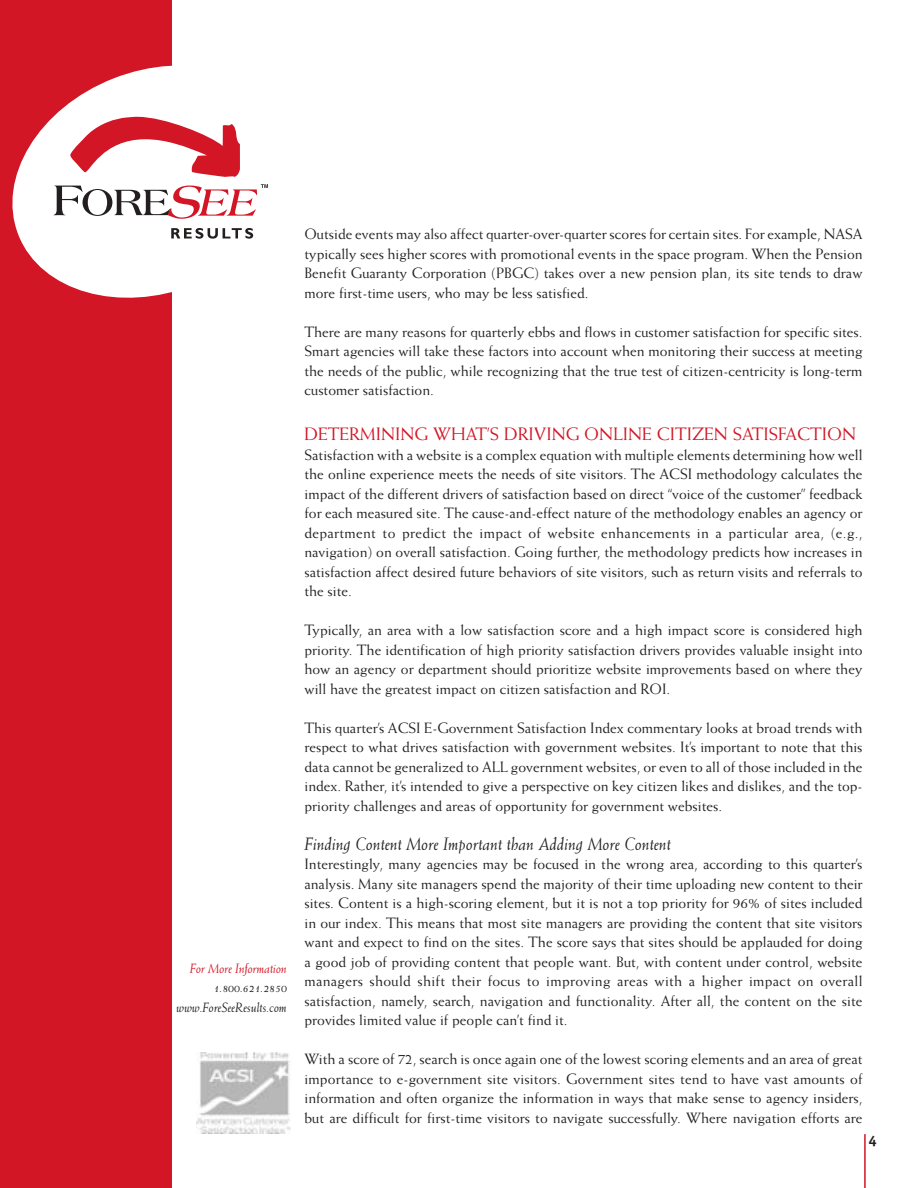
<style>
.page{position:relative;width:918px;height:1188px;background:#fff}
.page>*{position:absolute;margin:0;border:0;box-sizing:border-box;transform-origin:0 0}
.t1{font:18px "Weiss";color:#d21625}
.t2{font:italic 18px "Weiss";color:#231f1f}
.t3{font:15px/19.5px "Weiss";color:#231f1f;text-align:justify}
.t4{font:700 15px "Officina Sans";color:#231f1f}
.t5{font:italic 13.5px/19.5px "Weiss";letter-spacing:-.01em;color:#231f1f;text-align:right}
.t6{font:italic 13.5px "Weiss";letter-spacing:-.01em;color:#d21625}
</style>
<div class="page">
<div style="left:0;top:0;width:171px;height:1188px;background:#d21625"></div>
<svg style="left:12px;top:49px;width:242px;height:265px;fill:#fff"></svg>
<img style="left:196px;top:1052px;width:95px;height:82px">
<hr style="left:864px;top:1134px;width:2px;height:54px;background:#d21625">
<svg style="left:54px;top:184px;width:214px;height:35px"></svg>
<svg style="left:171px;top:228px;width:82px;height:11px"></svg>
<svg style="left:70px;top:117px;width:170px;height:60px"></svg>
<p class="t6" style="left:190px;top:963px;width:99px">For More Information</p>
<p class="t5" style="left:177px;top:979px;width:112px">1.800.621.2850 www.ForeSeeResults.com</p>
<p class="t3" style="left:304px;top:226px;width:560px">Outside events may also affect quarter-over-quarter scores for certain sites. For example, NASA typically sees higher scores with promotional events in the space program. When the Pension Benefit Guaranty Corporation (PBGC) takes over a new pension plan, its site tends to draw more first-time users, who may be less satisfied.</p>
<p class="t3" style="left:304px;top:323px;width:560px">There are many reasons for quarterly ebbs and flows in customer satisfaction for specific sites.<br>Smart agencies will take these factors into account when monitoring their success at meeting the needs of the public, while recognizing that the true test of citizen-centricity is long-term customer satisfaction.</p>
<p class="t1" style="left:304px;top:427px;width:553px">DETERMINING WHAT’S DRIVING ONLINE CITIZEN SATISFACTION</p>
<p class="t3" style="left:304px;top:446px;width:560px">Satisfaction with a website is a complex equation with multiple elements determining how well the online experience meets the needs of site visitors. The ACSI methodology calculates the impact of the different drivers of satisfaction based on direct “voice of the customer” feedback for each measured site. The cause-and-effect nature of the methodology enables an agency or department to predict the impact of website enhancements in a particular area, (e.g., navigation) on overall satisfaction. Going further, the methodology predicts how increases in satisfaction affect desired future behaviors of site visitors, such as return visits and referrals to the site.</p>
<p class="t3" style="left:304px;top:622px;width:560px">Typically, an area with a low satisfaction score and a high impact score is considered high priority. The identification of high priority satisfaction drivers provides valuable insight into how an agency or department should prioritize website improvements based on where they will have the greatest impact on citizen satisfaction and ROI.</p>
<p class="t3" style="left:304px;top:719px;width:560px">This quarter’s ACSI E-Government Satisfaction Index commentary looks at broad trends with respect to what drives satisfaction with government websites. It’s important to note that this data cannot be generalized to ALL government websites, or even to all of those included in the index. Rather, it’s intended to give a perspective on key citizen likes and dislikes, and the top&shy;priority challenges and areas of opportunity for government websites.</p>
<p class="t2" style="left:304px;top:837px;width:368px">Finding Content More Important than Adding More Content</p>
<p class="t3" style="left:304px;top:856px;width:560px">Interestingly, many agencies may be focused in the wrong area, according to this quarter’s analysis. Many site managers spend the majority of their time uploading new content to their sites. Content is a high-scoring element, but it is not a top priority for 96% of sites included in our index. This means that most site managers are providing the content that site visitors want and expect to find on the sites. The score says that sites should be applauded for doing a good job of providing content that people want. But, with content under control, website managers should shift their focus to improving areas with a higher impact on overall satisfaction, namely, search, navigation and functionality. After all, the content on the site provides limited value if people can’t find it.</p>
<p class="t3" style="left:304px;top:1051px;width:560px">With a score of 72, search is once again one of the lowest scoring elements and an area of great importance to e-government site visitors. Government sites tend to have vast amounts of information and often organize the information in ways that make sense to agency insiders, but are difficult for first-time visitors to navigate successfully. Where navigation efforts are</p>
<p class="t4" style="left:868px;top:1136px;width:10px">4</p>
</div>
